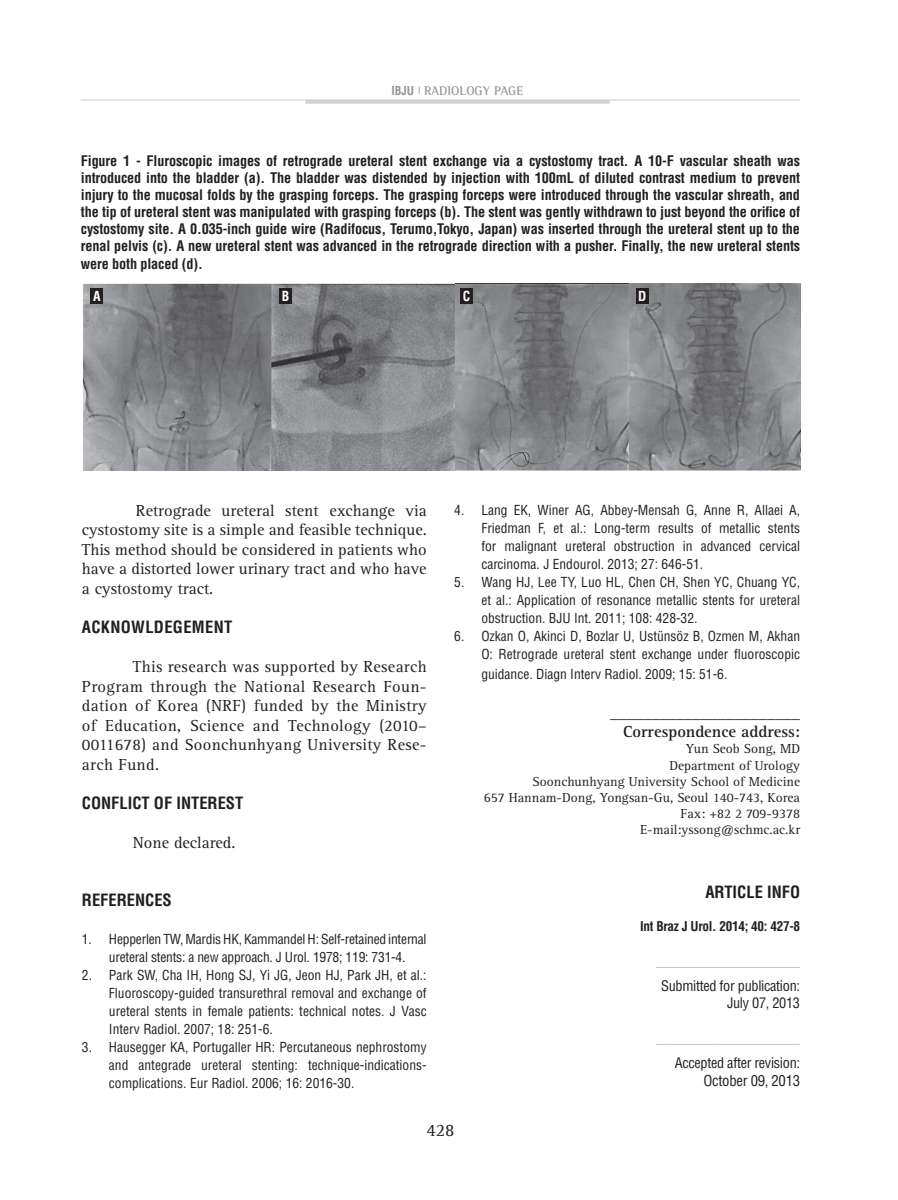
<style>
.page{position:relative;width:898px;height:1200px;background:#fff}
.page>*{position:absolute;margin:0;border:0;box-sizing:border-box;transform-origin:0 0}
.t1{font:18px "Rotis Serif";color:#231f20}
.t2{font:16.5px/19.5px "Rotis Serif";color:#231f20;text-align:justify}
.t3{font:700 condensed 16.5px "Helvetica";color:#231f20}
.t4{font:700 16.5px/19.5px "Rotis Serif";color:#231f20;text-align:right}
.t5{font:condensed 14.7px "Helvetica";letter-spacing:-.02em;color:#231f20}
.t6{font:700 condensed 14.25px/17.1px "Helvetica";letter-spacing:-.01em;color:#231f20;text-align:justify}
.t7{font:condensed 14.25px/17.1px "Helvetica";letter-spacing:-.02em;color:#231f20;text-align:right}
.t8{font:condensed 13.5px/18px "Helvetica";color:#231f20;text-align:justify}
.t9{font:13.5px/16.2px "Rotis Serif";color:#231f20;text-align:right}
.t10{font:700 condensed 13.5px "Helvetica";color:#fff}
.t11{font:700 condensed 13.2px "Helvetica";letter-spacing:-.02em;color:#231f20}
.t12{font:700 12.75px "Rotis Semi Serif";color:#939598}
.s1{font-family:"Helvetica";font-stretch:condensed;font-size:12px}
</style>
<div class="page">
<hr style="left:81px;top:99px;width:718px;height:2px;background:#dcdddf">
<hr style="left:305px;top:100px;width:304px;height:4px;background:#d1d2d4">
<img style="left:82px;top:284px;width:373px;height:186px">
<img style="left:455px;top:284px;width:344px;height:186px">
<div style="left:90px;top:288px;width:13px;height:15px;background:#231f20"></div>
<div style="left:279px;top:288px;width:13px;height:15px;background:#231f20"></div>
<div style="left:460px;top:288px;width:13px;height:15px;background:#231f20"></div>
<div style="left:635px;top:288px;width:13px;height:15px;background:#231f20"></div>
<p class="t12" style="left:391px;top:83px;width:133px"><span class="s1">ibju</span> <sup>|</sup> RADIOLOGY PAGE</p>
<p class="t6" style="left:81px;top:152px;width:720px">Figure 1 - Fluroscopic images of retrograde ureteral stent exchange via a cystostomy tract. A 10-F vascular sheath was introduced into the bladder (a). The bladder was distended by injection with 100mL of diluted contrast medium to prevent injury to the mucosal folds by the grasping forceps. The grasping forceps were introduced through the vascular shreath, and the tip of ureteral stent was manipulated with grasping forceps (b). The stent was gently withdrawn to just beyond the orifice of cystostomy site. A 0.035-inch guide wire (Radifocus, Terumo,Tokyo, Japan) was inserted through the ureteral stent up to the renal pelvis (c). A new ureteral stent was advanced in the retrograde direction with a pusher. Finally, the new ureteral stents were both placed (d).</p>
<p class="t10" style="left:93px;top:288px;width:9px">A</p>
<p class="t10" style="left:282px;top:288px;width:9px">B</p>
<p class="t10" style="left:462px;top:288px;width:9px">C</p>
<p class="t10" style="left:638px;top:288px;width:10px">D</p>
<p class="t2" style="left:82px;top:501px;width:346px;text-indent:54px">Retrograde ureteral stent exchange via cystostomy site is a simple and feasible technique.<br>This method should be considered in patients who have a distorted lower urinary tract and who have a cystostomy tract.</p>
<p class="t3" style="left:82px;top:616px;width:74px">acknowldege</p>
<p class="t3" style="left:192px;top:616px;width:23px">ment</p>
<p class="t2" style="left:82px;top:657px;width:346px;text-indent:51px">This research was supported by Research Program through the National Research Foun&shy;dation of Korea (NRF) funded by the Ministry of Education, Science and Technology (2010– 0011678) and Soonchunhyang University Rese&shy;arch Fund.</p>
<p class="t3" style="left:82px;top:792px;width:163px">CONFLICT OF INTEREST</p>
<p class="t2" style="left:133px;top:832px;width:104px">None declared.</p>
<p class="t3" style="left:82px;top:889px;width:91px">REFERENCES</p>
<p class="t8" style="left:82px;top:929px;width:346px;text-align:center">1. Hepperlen TW, Mardis HK, Kammandel H: Self-retained internal ureteral stents: a new approach. J Urol. 1978; 119: 731-4.</p>
<p class="t8" style="left:109px;top:965px;width:319px;text-indent:-27px">2. Park SW, Cha IH, Hong SJ, Yi JG, Jeon HJ, Park JH, et al.:<br>Fluoroscopy-guided transurethral removal and exchange of ureteral stents in female patients: technical notes. J Vasc Interv Radiol. 2007; 18: 251-6.</p>
<p class="t8" style="left:109px;top:1037px;width:319px;text-indent:-27px">3. Hausegger KA, Portugaller HR: Percutaneous nephrostomy and antegrade ureteral stenting: technique-indications&shy;complications. Eur Radiol. 2006; 16: 2016-30.</p>
<p class="t8" style="left:481px;top:501px;width:320px;text-indent:-27px">4. Lang EK, Winer AG, Abbey-Mensah G, Anne R, Allaei A, Friedman F, et al.: Long-term results of metallic stents for malignant ureteral obstruction in advanced cervical carcinoma. J Endourol. 2013; 27: 646-51.</p>
<p class="t8" style="left:481px;top:573px;width:320px;text-indent:-27px">5. Wang HJ, Lee TY, Luo HL, Chen CH, Shen YC, Chuang YC, et al.: Application of resonance metallic stents for ureteral obstruction. BJU Int. 2011; 108: 428-32.</p>
<p class="t8" style="left:454px;top:627px;width:347px;text-align:right">6. Ozkan O, Akinci D, Bozlar U, Ustünsöz B, Ozmen M, Akhan<br>O: Retrograde ureteral stent exchange under fluoroscopic</p>
<p class="t8" style="left:481px;top:664px;width:247px">guidance. Diagn Interv Radiol. 2009; 15: 51-6.</p>
<p class="t4" style="left:610px;top:702px;width:191px">_______________________<br>Correspondence address:</p>
<p class="t9" style="left:483px;top:741px;width:318px">Yun Seob Song, MD<br>Department of Urology<br>Soonchunhyang University School of Medicine<br>657 Hannam-Dong, Yongsan-Gu, Seoul 140-743, Korea<br>Fax: +82 2 709-9378<br>E-mail:yssong@schmc.ac.kr</p>
<p class="t3" style="left:705px;top:881px;width:10px">article</p>
<p class="t3" style="left:766px;top:881px;width:9px">info</p>
<p class="t11" style="left:640px;top:918px;width:161px">Int Braz J Urol. 2014; 40: 427-8</p>
<p class="t7" style="left:660px;top:977px;width:140px">Submitted for publication:<br>July 07, 2013</p>
<p class="t7" style="left:674px;top:1054px;width:127px">Accepted after revision:</p>
<p class="t5" style="left:703px;top:1070px;width:98px">October 09, 2013</p>
<h1 class="t1" style="left:426px;top:1119px;width:30px">428</h1>
</div>
